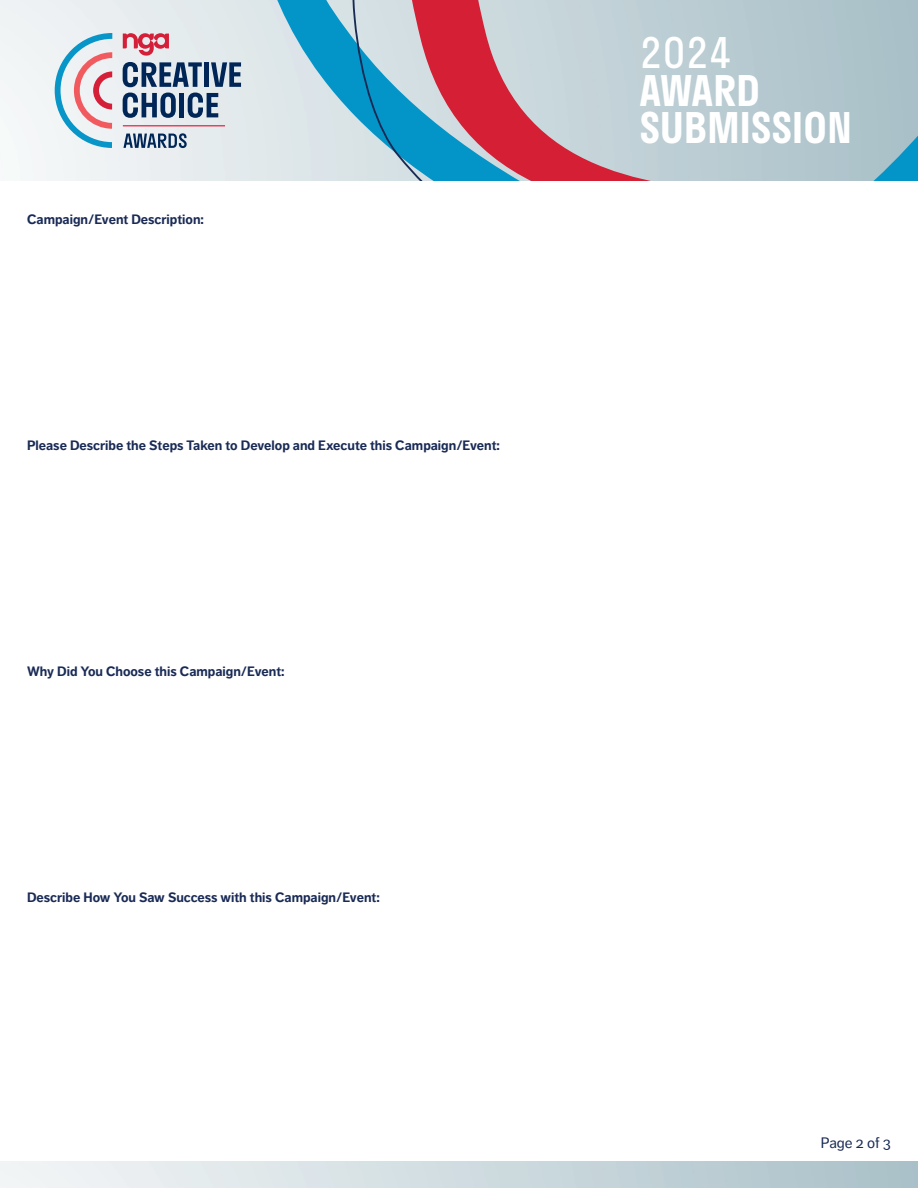
<style>
.page{position:relative;width:918px;height:1188px;background:#fff}
.page>*{position:absolute;margin:0;border:0;box-sizing:border-box;transform-origin:0 0}
.t1{font:600 41.25px/37.7px "Stratos";letter-spacing:.01em;color:#fff}
.t2{font:41.25px "Stratos";color:#fff}
.t3{font:15px "Dagny Pro";letter-spacing:-.015em;color:#192a55}
.t4{font:700 13.5px "Dagny Pro";color:#192a55}
</style>
<div class="page">
<img style="left:0;top:0;width:252px;height:180px">
<svg style="left:252px;top:0;width:97px;height:180px;background:#aad3e1"></svg>
<svg style="left:349px;top:0;width:569px;height:180px;background:#afb2be"></svg>
<svg style="left:123px;top:62px;width:79px;height:25px;background:#6a819c"></svg>
<div style="left:204px;top:62px;width:5px;height:25px;background:#002657"></div>
<svg style="left:211px;top:62px;width:30px;height:25px"></svg>
<svg style="left:123px;top:93px;width:53px;height:25px"></svg>
<div style="left:179px;top:93px;width:5px;height:24px;background:#002657"></div>
<svg style="left:188px;top:93px;width:30px;height:25px"></svg>
<svg style="left:123px;top:133px;width:64px;height:15px"></svg>
<hr style="left:123px;top:125px;width:102px;height:1px;background:#ed1a3c">
<svg style="left:55px;top:33px;width:57px;height:115px"></svg>
<svg style="left:123px;top:32px;width:46px;height:24px"></svg>
<p class="t4" style="left:27px;top:212px;width:179px">Campaign/Event Description:</p>
<p class="t4" style="left:27px;top:438px;width:475px">Please Describe the Steps Taken to Develop and Execute this Campaign/Event:</p>
<p class="t4" style="left:27px;top:663px;width:259px">Why Did You Choose this Campaign/Event:</p>
<p class="t4" style="left:27px;top:889px;width:354px">Describe How You Saw Success with this Campaign/Event:</p>
<h1 class="t2" style="left:640px;top:20px;width:94px">2024</h1>
<h1 class="t1" style="left:640px;top:70px;width:214px">AWARD<br>SUBMISSION</h1>
<p class="t3" style="left:821px;top:1134px;width:72px">Page 2 of 3</p>
</div>
